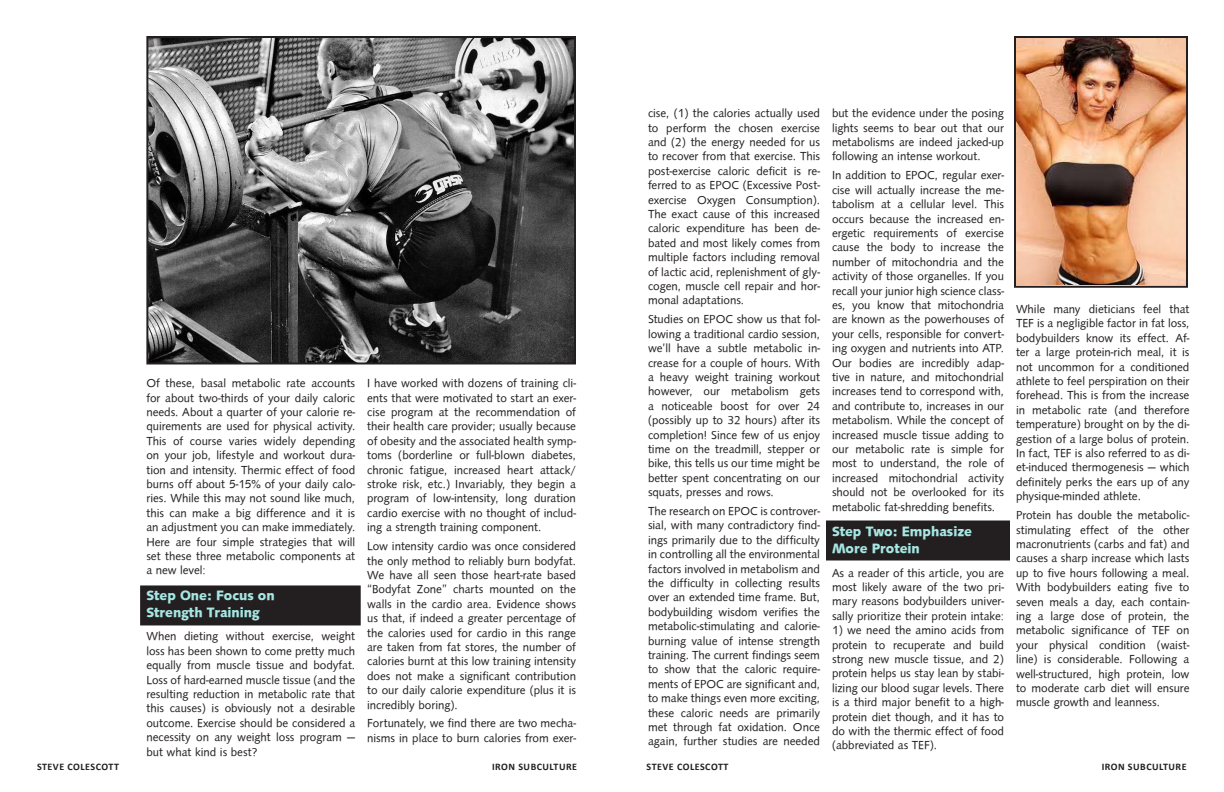
<style>
.page{position:relative;width:1224px;height:792px;background:#fff}
.page>*{position:absolute;margin:0;border:0;box-sizing:border-box;transform-origin:0 0}
.t1{font:14px "Syntax H Heavy";color:#a6e7e3}
.t2{font:12px/14.4px "Syntax";color:#231f20;text-align:justify}
.t3{font:700 10px "Calibri";letter-spacing:.05em;color:#231f20}
</style>
<div class="page">
<div style="left:826px;top:520px;width:184px;height:40px;background:#231f20"></div>
<div style="left:140px;top:585px;width:221px;height:40px;background:#231f20"></div>
<img style="left:149px;top:39px;width:424px;height:322px">
<div style="left:146px;top:36px;width:430px;height:328px;border:2px solid #231f20"></div>
<img style="left:1017px;top:39px;width:168px;height:245px">
<div style="left:1014px;top:36px;width:174px;height:252px;border:2px solid #231f20"></div>
<p class="t2" style="left:146px;top:376px;width:210px">Of these, basal metabolic rate accounts for about two-thirds of your daily caloric needs. About a quarter of your calorie re&shy;quirements are used for physical activity.<br>This of course varies widely depending on your job, lifestyle and workout dura&shy;tion and intensity. Thermic effect of food burns off about 5-15% of your daily calo&shy;ries. While this may not sound like much, this can make a big difference and it is an adjustment you can make immediately.<br>Here are four simple strategies that will set these three metabolic components at a new level:</p>
<p class="t1" style="left:146px;top:588px;width:130px">Step One: Focus on</p>
<p class="t1" style="left:146px;top:604px;width:115px">Strength Training</p>
<p class="t2" style="left:146px;top:629px;width:210px">When dieting without exercise, weight loss has been shown to come pretty much equally from muscle tissue and bodyfat.<br>Loss of hard-earned muscle tissue (and the resulting reduction in metabolic rate that this causes) is obviously not a desirable outcome. Exercise should be considered a necessity on any weight loss program — but what kind is best?</p>
<p class="t2" style="left:367px;top:376px;width:210px">I have worked with dozens of training cli&shy;ents that were motivated to start an exer&shy;cise program at the recommendation of their health care provider; usually because of obesity and the associated health symp&shy;toms (borderline or full-blown diabetes, chronic fatigue, increased heart attack/ stroke risk, etc.) Invariably, they begin a program of low-intensity, long duration cardio exercise with no thought of includ&shy;ing a strength training component.</p>
<p class="t2" style="left:367px;top:539px;width:210px">Low intensity cardio was once considered the only method to reliably burn bodyfat.<br>We have all seen those heart-rate based “Bodyfat Zone” charts mounted on the walls in the cardio area. Evidence shows us that, if indeed a greater percentage of the calories used for cardio in this range are taken from fat stores, the number of calories burnt at this low training intensity does not make a significant contribution to our daily calorie expenditure (plus it is incredibly boring).</p>
<p class="t2" style="left:367px;top:716px;width:210px">Fortunately, we find there are two mecha&shy;nisms in place to burn calories from exer-</p>
<p class="t2" style="left:648px;top:106px;width:174px">cise, (1) the calories actually used to perform the chosen exercise and (2) the energy needed for us to recover from that exercise. This post-exercise caloric deficit is re&shy;ferred to as EPOC (Excessive Post&shy;exercise Oxygen Consumption).<br>The exact cause of this increased caloric expenditure has been de&shy;bated and most likely comes from multiple factors including removal of lactic acid, replenishment of gly&shy;cogen, muscle cell repair and hor&shy;monal adaptations.</p>
<p class="t2" style="left:648px;top:312px;width:174px">Studies on EPOC show us that fol&shy;lowing a traditional cardio session, we’ll have a subtle metabolic in&shy;crease for a couple of hours. With a heavy weight training workout however, our metabolism gets a noticeable boost for over 24 (possibly up to 32 hours) after its completion! Since few of us enjoy time on the treadmill, stepper or bike, this tells us our time might be better spent concentrating on our squats, presses and rows.</p>
<p class="t2" style="left:648px;top:504px;width:174px">The research on EPOC is controver&shy;sial, with many contradictory find&shy;ings primarily due to the difficulty in controlling all the environmental factors involved in metabolism and the difficulty in collecting results over an extended time frame. But, bodybuilding wisdom verifies the metabolic-stimulating and calorie&shy;burning value of intense strength training. The current findings seem to show that the caloric require&shy;ments of EPOC are significant and, to make things even more exciting, these caloric needs are primarily met through fat oxidation. Once again, further studies are needed</p>
<p class="t2" style="left:832px;top:106px;width:173px">but the evidence under the posing lights seems to bear out that our metabolisms are indeed jacked-up following an intense workout.</p>
<p class="t2" style="left:832px;top:168px;width:174px">In addition to EPOC, regular exer&shy;cise will actually increase the me&shy;tabolism at a cellular level. This occurs because the increased en&shy;ergetic requirements of exercise cause the body to increase the number of mitochondria and the activity of those organelles. If you recall your junior high science class&shy;es, you know that mitochondria are known as the powerhouses of your cells, responsible for convert&shy;ing oxygen and nutrients into ATP.<br>Our bodies are incredibly adap&shy;tive in nature, and mitochondrial increases tend to correspond with, and contribute to, increases in our metabolism. While the concept of increased muscle tissue adding to our metabolic rate is simple for most to understand, the role of increased mitochondrial activity should not be overlooked for its metabolic fat-shredding benefits.</p>
<p class="t1" style="left:832px;top:524px;width:141px">Step Two: Emphasize</p>
<p class="t1" style="left:832px;top:541px;width:89px">More Protein</p>
<p class="t2" style="left:832px;top:565px;width:174px">As a reader of this article, you are most likely aware of the two pri&shy;mary reasons bodybuilders univer&shy;sally prioritize their protein intake:</p>
<p class="t2" style="left:832px;top:623px;width:174px">1) we need the amino acids from protein to recuperate and build strong new muscle tissue, and 2) protein helps us stay lean by stabi&shy;lizing our blood sugar levels. There is a third major benefit to a high&shy;protein diet though, and it has to do with the thermic effect of food (abbreviated as TEF).</p>
<p class="t2" style="left:1016px;top:302px;width:175px">While many dieticians feel that TEF is a negligible factor in fat loss, bodybuilders know its effect. Af&shy;ter a large protein-rich meal, it is not uncommon for a conditioned athlete to feel perspiration on their forehead. This is from the increase in metabolic rate (and therefore temperature) brought on by the di&shy;gestion of a large bolus of protein.<br>In fact, TEF is also referred to as di&shy;et-induced thermogenesis — which definitely perks the ears up of any physique-minded athlete.</p>
<p class="t2" style="left:1016px;top:508px;width:175px">Protein has double the metabolic&shy;stimulating effect of the other macronutrients (carbs and fat) and causes a sharp increase which lasts up to five hours following a meal.<br>With bodybuilders eating five to seven meals a day, each contain&shy;ing a large dose of protein, the metabolic significance of TEF on your physical condition (waist&shy;line) is considerable. Following a well-structured, high protein, low to moderate carb diet will ensure muscle growth and leanness.</p>
<p class="t3" style="left:37px;top:760px;width:84px">STEVE COLESCOTT</p>
<p class="t3" style="left:492px;top:760px;width:86px">IRON SUBCULTURE</p>
<p class="t3" style="left:647px;top:760px;width:84px">STEVE COLESCOTT</p>
<p class="t3" style="left:1102px;top:760px;width:86px">IRON SUBCULTURE</p>
</div>
